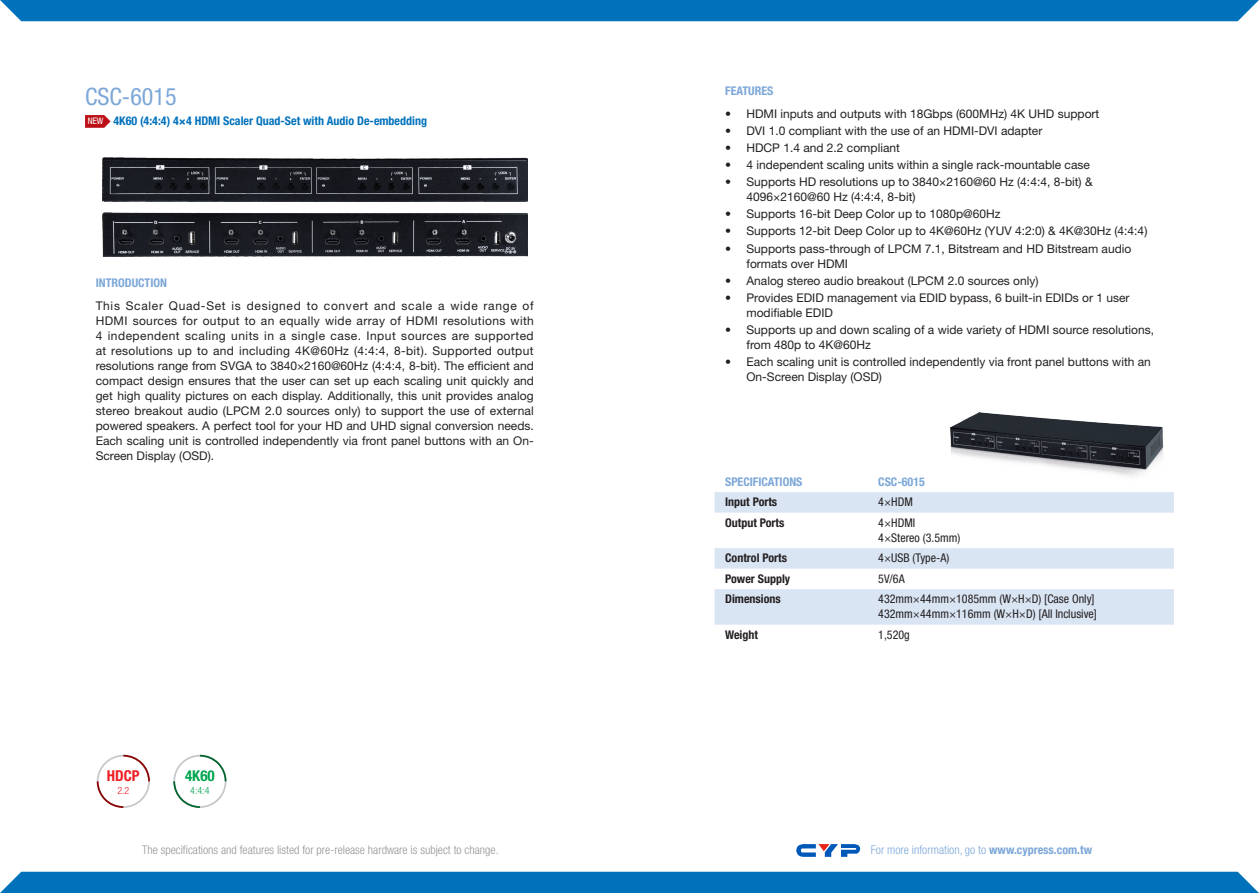
<style>
.page{position:relative;width:1259px;height:893px;background:#fff}
.page>*{position:absolute;margin:0;border:0;box-sizing:border-box;transform-origin:0 0}
.Heading_1_-_Product{font:condensed 24px "Helvetica Neue LT Std";color:#7ca7d8}
.t1{font:700 condensed 15px "Helvetica Neue LT Std";color:#ee1d23}
.t2{font:700 condensed 15px "Helvetica Neue LT Std";color:#00a54f}
.Paragraph_-_Normal{font:12px/15px "Helvetica Neue LT Std";color:#231f20}
.Table_-_2nd_Column{font:condensed 12px "Helvetica Neue LT Std";color:#231f20}
.t3{font:300 condensed 12px "Helvetica Neue LT Std";color:#939598}
.Table_-_1st_Column{font:700 condensed 12px "Helvetica Neue LT Std";color:#231f20}
.Heading_2_-_Product{font:700 condensed 12px "Helvetica Neue LT Std";color:#0072bc}
.t4{font:300 condensed 12px "Helvetica Neue LT Std";color:#7ca7d8}
.Table_-_Header_Row{font:700 condensed 12px "Helvetica Neue LT Std";color:#7ca7d8}
.Paragraph_-_Title{font:700 condensed 12px "Helvetica Neue LT Std";color:#7ca7d8}
.t5{font:300 condensed 10.05px "Helvetica Neue LT Std";color:#00a54f}
.t6{font:300 condensed 10.05px "Helvetica Neue LT Std";color:#ee1d23}
.t7{font:condensed 9px "Helvetica Neue LT Std";color:#fff}
.s1{font-weight:700}
</style>
<div class="page">
<svg style="left:796px;top:844px;width:64px;height:13px"></svg>
<div style="left:0;top:872px;width:1259px;height:21px;background:#0072bc"></div>
<div style="left:0;top:0;width:1259px;height:21px;background:#0072bc"></div>
<svg style="left:85px;top:115px;width:26px;height:13px"></svg>
<img style="left:102px;top:158px;width:425px;height:44px">
<img style="left:102px;top:213px;width:425px;height:43px">
<svg style="left:97px;top:755px;width:53px;height:53px"></svg>
<svg style="left:173px;top:755px;width:53px;height:53px"></svg>
<svg style="left:714px;top:492px;width:460px;height:133px;fill:#dae5f4"></svg>
<img style="left:950px;top:413px;width:213px;height:63px">
<p class="Heading_1_-_Product" style="left:85px;top:83px;width:93px">CSC-6015</p>
<p class="t7" style="left:88px;top:116px;width:17px">NEW</p>
<p class="Heading_2_-_Product" style="left:113px;top:114px;width:315px">4K60 (4:4:4) 4×4 HDMI Scaler Quad-Set with Audio De-embedding</p>
<p class="Paragraph_-_Title" style="left:96px;top:276px;width:73px">INTRODUCTION</p>
<p class="Paragraph_-_Normal" style="left:96px;top:298px;width:440px;text-align:justify">This Scaler Quad-Set is designed to convert and scale a wide range of HDMI sources for output to an equally wide array of HDMI resolutions with 4 independent scaling units in a single case. Input sources are supported at resolutions up to and including 4K@60Hz (4:4:4, 8-bit). Supported output resolutions range from SVGA to 3840×2160@60Hz (4:4:4, 8-bit). The efficient and compact design ensures that the user can set up each scaling unit quickly and get high quality pictures on each display. Additionally, this unit provides analog stereo breakout audio (LPCM 2.0 sources only) to support the use of external powered speakers. A perfect tool for your HD and UHD signal conversion needs.<br>Each scaling unit is controlled independently via front panel buttons with an On-Screen Display (OSD).</p>
<p class="t1" style="left:107px;top:767px;width:34px">HDCP</p>
<p class="t6" style="left:117px;top:785px;width:14px">2.2</p>
<p class="t2" style="left:185px;top:767px;width:31px">4K60</p>
<p class="t5" style="left:190px;top:785px;width:21px">4:4:4</p>
<p class="Paragraph_-_Title" style="left:725px;top:83px;width:50px">FEATURES</p>
<p class="Paragraph_-_Normal" style="left:725px;top:106px;width:376px">• HDMI inputs and outputs with 18Gbps (600MHz) 4K UHD support</p>
<p class="Paragraph_-_Normal" style="left:725px;top:123px;width:319px">• DVI 1.0 compliant with the use of an HDMI-DVI adapter</p>
<p class="Paragraph_-_Normal" style="left:725px;top:140px;width:176px">• HDCP 1.4 and 2.2 compliant</p>
<p class="Paragraph_-_Normal" style="left:725px;top:157px;width:366px">• 4 independent scaling units within a single rack-mountable case</p>
<p class="Paragraph_-_Normal" style="left:746px;top:174px;width:348px;text-indent:-21px">• Supports HD resolutions up to 3840×2160@60 Hz (4:4:4, 8-bit) &amp;<br>4096×2160@60 Hz (4:4:4, 8-bit)</p>
<p class="Paragraph_-_Normal" style="left:725px;top:206px;width:277px">• Supports 16-bit Deep Color up to 1080p@60Hz</p>
<p class="Paragraph_-_Normal" style="left:725px;top:223px;width:424px">• Supports 12-bit Deep Color up to 4K@60Hz (YUV 4:2:0) &amp; 4K@30Hz (4:4:4)</p>
<p class="Paragraph_-_Normal" style="left:746px;top:241px;width:386px;text-indent:-21px">• Supports pass-through of LPCM 7.1, Bitstream and HD Bitstream audio formats over HDMI</p>
<p class="Paragraph_-_Normal" style="left:725px;top:273px;width:315px">• Analog stereo audio breakout (LPCM 2.0 sources only)</p>
<p class="Paragraph_-_Normal" style="left:746px;top:290px;width:384px;text-indent:-21px">• Provides EDID management via EDID bypass, 6 built-in EDIDs or 1 user modifiable EDID</p>
<p class="Paragraph_-_Normal" style="left:746px;top:322px;width:409px;text-indent:-21px">• Supports up and down scaling of a wide variety of HDMI source resolutions, from 480p to 4K@60Hz</p>
<p class="Paragraph_-_Normal" style="left:746px;top:354px;width:406px;text-indent:-21px">• Each scaling unit is controlled independently via front panel buttons with an<br>On-Screen Display (OSD)</p>
<p class="Table_-_Header_Row" style="left:725px;top:474px;width:79px">SPECIFICATIONS</p>
<p class="Table_-_Header_Row" style="left:878px;top:474px;width:48px">CSC-6015</p>
<p class="Table_-_1st_Column" style="left:725px;top:495px;width:54px">Input Ports</p>
<p class="Table_-_2nd_Column" style="left:878px;top:495px;width:36px">4×HDM</p>
<p class="Table_-_1st_Column" style="left:725px;top:515px;width:61px">Output Ports</p>
<p class="Table_-_2nd_Column" style="left:878px;top:516px;width:38px">4×HDMI</p>
<p class="Table_-_2nd_Column" style="left:878px;top:531px;width:83px">4×Stereo (3.5mm)</p>
<p class="Table_-_1st_Column" style="left:725px;top:551px;width:63px">Control Ports</p>
<p class="Table_-_2nd_Column" style="left:878px;top:551px;width:72px">4×USB (Type-A)</p>
<p class="Table_-_1st_Column" style="left:725px;top:571px;width:67px">Power Supply</p>
<p class="Table_-_2nd_Column" style="left:878px;top:572px;width:28px">5V/6A</p>
<p class="Table_-_1st_Column" style="left:725px;top:592px;width:57px">Dimensions</p>
<p class="Table_-_2nd_Column" style="left:878px;top:592px;width:218px">432mm×44mm×1085mm (W×H×D) [Case Only]</p>
<p class="Table_-_2nd_Column" style="left:878px;top:607px;width:220px">432mm×44mm×116mm (W×H×D) [All Inclusive]</p>
<p class="Table_-_1st_Column" style="left:725px;top:627px;width:34px">Weight</p>
<p class="Table_-_2nd_Column" style="left:878px;top:628px;width:33px">1,520g</p>
<p class="t3" style="left:142px;top:843px;width:358px">The specifications and features listed for pre-release hardware is subject to change.</p>
<p class="t4" style="left:870px;top:843px;width:223px">For more information, go to <span class="s1">www.cypress.com.tw</span></p>
</div>
